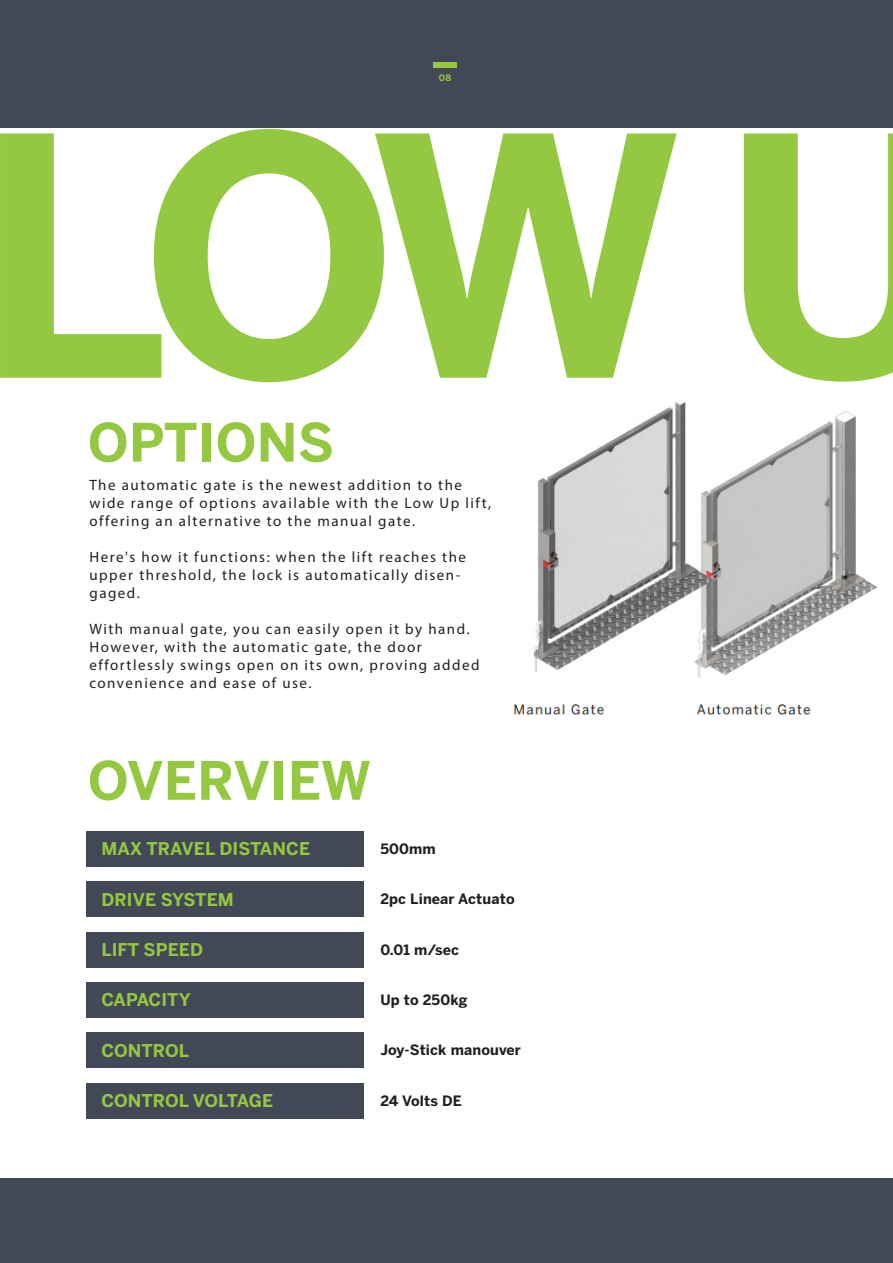
<style>
.page{position:relative;width:893px;height:1263px;background:#fff}
.page>*{position:absolute;margin:0;border:0;box-sizing:border-box;transform-origin:0 0}
.t1{font:700 330px "Benton Sans";color:#93c840}
.t2{font:700 52.5px "Benton Sans";letter-spacing:.005em;color:#93c840}
.t3{font:700 17.55px "Benton Sans";letter-spacing:.005em;color:#93c840}
.t4{font:15px/18px "Myriad Pro";letter-spacing:.1em;color:#231f20}
.Body_Bold{font:700 14.25px "Benton Sans";letter-spacing:.01em;color:#231f20}
.t5{font:700 9px "Benton Sans";color:#93c840}
</style>
<div class="page">
<div style="left:0;top:0;width:893px;height:128px;background:#424856"></div>
<div style="left:0;top:1178px;width:893px;height:85px;background:#424856"></div>
<div style="left:433px;top:62px;width:24px;height:5px;background:#93c840"></div>
<div style="left:86px;top:831px;width:278px;height:36px;background:#424856"></div>
<div style="left:86px;top:881px;width:278px;height:36px;background:#424856"></div>
<div style="left:86px;top:932px;width:278px;height:35px;background:#424856"></div>
<div style="left:86px;top:982px;width:278px;height:36px;background:#424856"></div>
<div style="left:86px;top:1032px;width:278px;height:36px;background:#424856"></div>
<div style="left:86px;top:1083px;width:278px;height:35px;background:#424856"></div>
<img style="left:514px;top:402px;width:363px;height:314px">
<p class="t5" style="left:439px;top:72px;width:14px">08</p>
<p class="t1" style="left:-25px;top:61px;width:989px">LOW U</p>
<p class="t2" style="left:88px;top:411px;width:248px">OPTIONS</p>
<p class="t4" style="left:89px;top:476px;width:403px">The automatic gate is the newest addition to the wide range of options available with the Low Up lift,</p>
<p class="t4" style="left:89px;top:512px;width:327px">offering an alternative to the manual gate.</p>
<p class="t4" style="left:89px;top:548px;width:378px">Here's how it functions: when the lift reaches the upper threshold, the lock is automatically disen&shy;gaged.</p>
<p class="t4" style="left:89px;top:620px;width:382px">With manual gate, you can easily open it by hand.<br>However, with the automatic gate, the door</p>
<p class="t4" style="left:89px;top:656px;width:392px">effortlessly swings open on its own, proving added convenience and ease of use.</p>
<p class="t2" style="left:88px;top:749px;width:285px">OVERVIEW</p>
<p class="t3" style="left:101px;top:838px;width:210px">MAX TRAVEL DISTANCE</p>
<p class="Body_Bold" style="left:380px;top:840px;width:57px">500mm</p>
<p class="t3" style="left:101px;top:889px;width:134px">DRIVE SYSTEM</p>
<p class="Body_Bold" style="left:380px;top:891px;width:136px">2pc Linear Actuato</p>
<p class="t3" style="left:101px;top:939px;width:103px">LIFT SPEED</p>
<p class="Body_Bold" style="left:380px;top:941px;width:80px">0.01 m/sec</p>
<p class="t3" style="left:101px;top:989px;width:91px">CAPACITY</p>
<p class="Body_Bold" style="left:380px;top:991px;width:89px">Up to 250kg</p>
<p class="t3" style="left:101px;top:1040px;width:89px">CONTROL</p>
<p class="Body_Bold" style="left:380px;top:1042px;width:142px">Joy-Stick manouver</p>
<p class="t3" style="left:101px;top:1090px;width:173px">CONTROL VOLTAGE</p>
<p class="Body_Bold" style="left:380px;top:1092px;width:83px">24 Volts DE</p>
</div>
